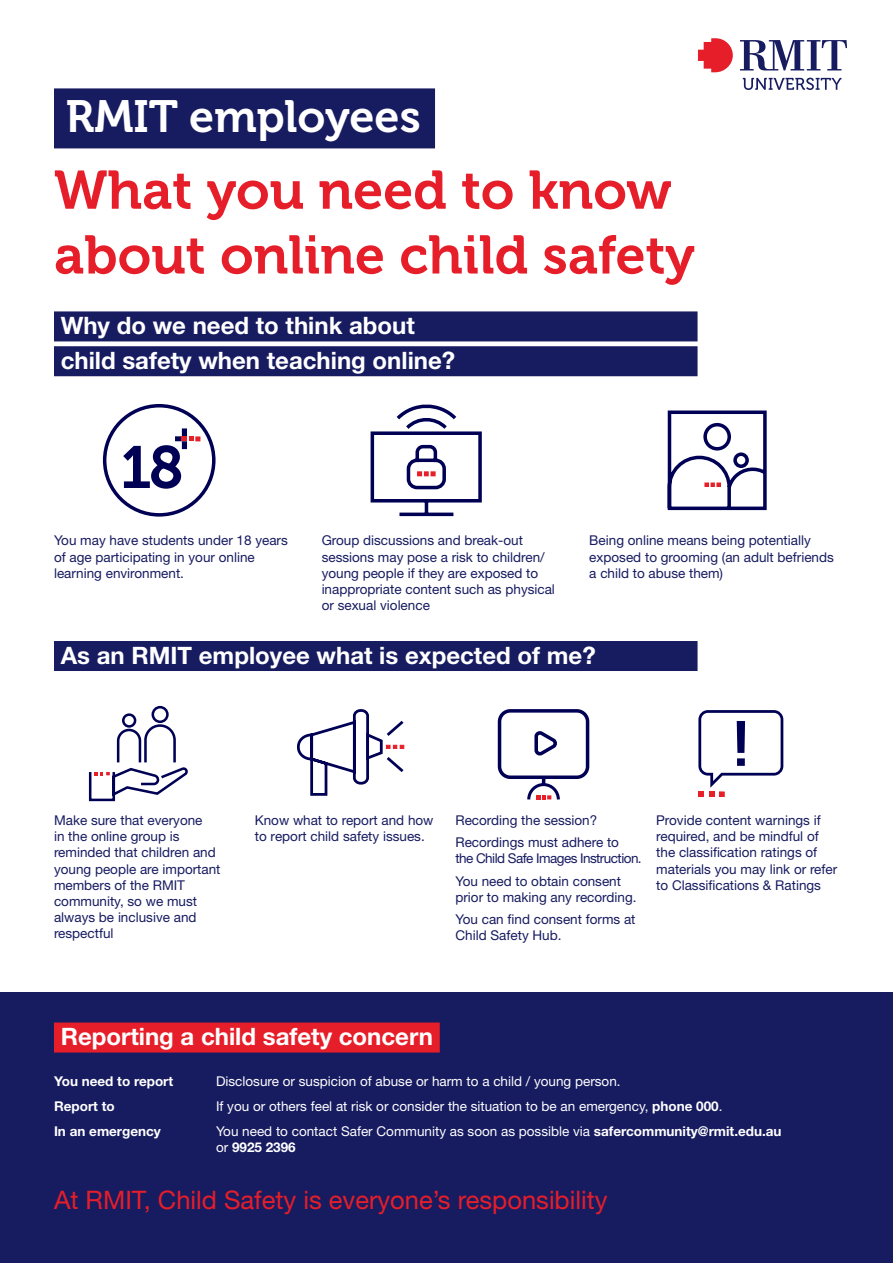
<style>
.page{position:relative;width:893px;height:1263px;background:#fff}
.page>*{position:absolute;margin:0;border:0;box-sizing:border-box;transform-origin:0 0}
.t1{font:54px/64.8px "Museo 700";color:#e61e2a}
.t2{font:45px "Museo 700";color:#fff}
.t3{font:25.5px "Helvetica Neue LT Pro";color:#e61e2a}
.t4{font:700 24px/34.8px "Helvetica Neue LT Pro";color:#fff}
.t5{font:13.5px/16.2px "Helvetica Neue LT Pro";color:#171b60}
.t6{font:13.5px/16.2px "Helvetica Neue LT Pro";color:#fff}
.t7{font:13.5px/22.2px "Helvetica Neue LT Pro";letter-spacing:-.04em;color:#171b60}
.t8{font:700 13.5px "Helvetica Neue LT Pro";color:#fff}
.s1{font-weight:700}
</style>
<div class="page">
<div style="left:54px;top:88px;width:381px;height:60px;background:#171b60"></div>
<svg style="left:698px;top:38px;width:35px;height:34px"></svg>
<svg style="left:740px;top:40px;width:107px;height:30px"></svg>
<svg style="left:743px;top:78px;width:98px;height:12px"></svg>
<div style="left:54px;top:311px;width:644px;height:30px;background:#171b60"></div>
<div style="left:54px;top:346px;width:644px;height:30px;background:#171b60"></div>
<div style="left:54px;top:641px;width:644px;height:30px;background:#171b60"></div>
<div style="left:0;top:993px;width:893px;height:270px;background:#171b60"></div>
<div style="left:54px;top:1022px;width:386px;height:30px;background:#e61e2a"></div>
<svg style="left:698px;top:710px;width:85px;height:87px"></svg>
<svg style="left:88px;top:705px;width:100px;height:97px"></svg>
<svg style="left:297px;top:709px;width:108px;height:87px"></svg>
<svg style="left:667px;top:410px;width:100px;height:101px"></svg>
<svg style="left:370px;top:404px;width:112px;height:113px"></svg>
<div style="left:103px;top:404px;width:113px;height:113px;border:4px solid #000054;border-radius:50%"></div>
<svg style="left:123px;top:428px;width:77px;height:61px"></svg>
<svg style="left:497px;top:709px;width:93px;height:91px"></svg>
<h2 class="t2" style="left:66px;top:91px;width:356px">RMIT employees</h2>
<h1 class="t1" style="left:54px;top:158px;width:642px">What you need to know about online child safety</h1>
<h3 class="t4" style="left:61px;top:307px;width:396px">Why do we need to think about child safety when teaching online?</h3>
<p class="t5" style="left:54px;top:532px;width:235px">You may have students under 18 years of age participating in your online learning environment.</p>
<p class="t5" style="left:322px;top:532px;width:235px">Group discussions and break-out sessions may pose a risk to children/ young people if they are exposed to inappropriate content such as physical or sexual violence</p>
<p class="t5" style="left:589px;top:532px;width:246px">Being online means being potentially exposed to grooming (an adult befriends a child to abuse them)</p>
<h3 class="t4" style="left:61px;top:637px;width:536px">As an RMIT employee what is expected of me?</h3>
<p class="t5" style="left:54px;top:812px;width:168px">Make sure that everyone<br>in the online group is reminded that children and young people are important members of the RMIT community, so we must always be inclusive and respectful</p>
<p class="t5" style="left:255px;top:812px;width:180px">Know what to report and how to report child safety issues.</p>
<p class="t5" style="left:455px;top:809px;width:165px;line-height:22.2px">Recording the session?<br>Recordings must adhere to</p>
<p class="t7" style="left:455px;top:847px;width:188px">the Child Safe Images Instruction.<br>You need to obtain consent</p>
<p class="t5" style="left:455px;top:886px;width:183px;line-height:22.2px">prior to making any recording.<br>You can find consent forms at</p>
<p class="t5" style="left:455px;top:927px;width:108px">Child Safety Hub.</p>
<p class="t5" style="left:656px;top:812px;width:183px">Provide content warnings if required, and be mindful of the classification ratings of materials you may link or refer to Classifications &amp; Ratings</p>
<h3 class="t4" style="left:61px;top:1018px;width:374px">Reporting a child safety concern</h3>
<p class="t8" style="left:54px;top:1072px;width:121px">You need to report</p>
<p class="t6" style="left:216px;top:1072px;width:406px">Disclosure or suspicion of abuse or harm to a child / young person.</p>
<p class="t8" style="left:54px;top:1098px;width:62px">Report to</p>
<p class="t6" style="left:216px;top:1098px;width:508px">If you or others feel at risk or consider the situation to be an emergency, <span class="s1">phone 000</span>.</p>
<p class="t8" style="left:54px;top:1123px;width:108px">In an emergency</p>
<p class="t6" style="left:216px;top:1123px;width:567px">You need to contact Safer Community as soon as possible via <span class="s1">safercommunity@rmit.edu.au </span>or <span class="s1">9925 2396</span></p>
<h3 class="t3" style="left:54px;top:1185px;width:555px">At RMIT, Child Safety is everyone’s responsibility</h3>
</div>
